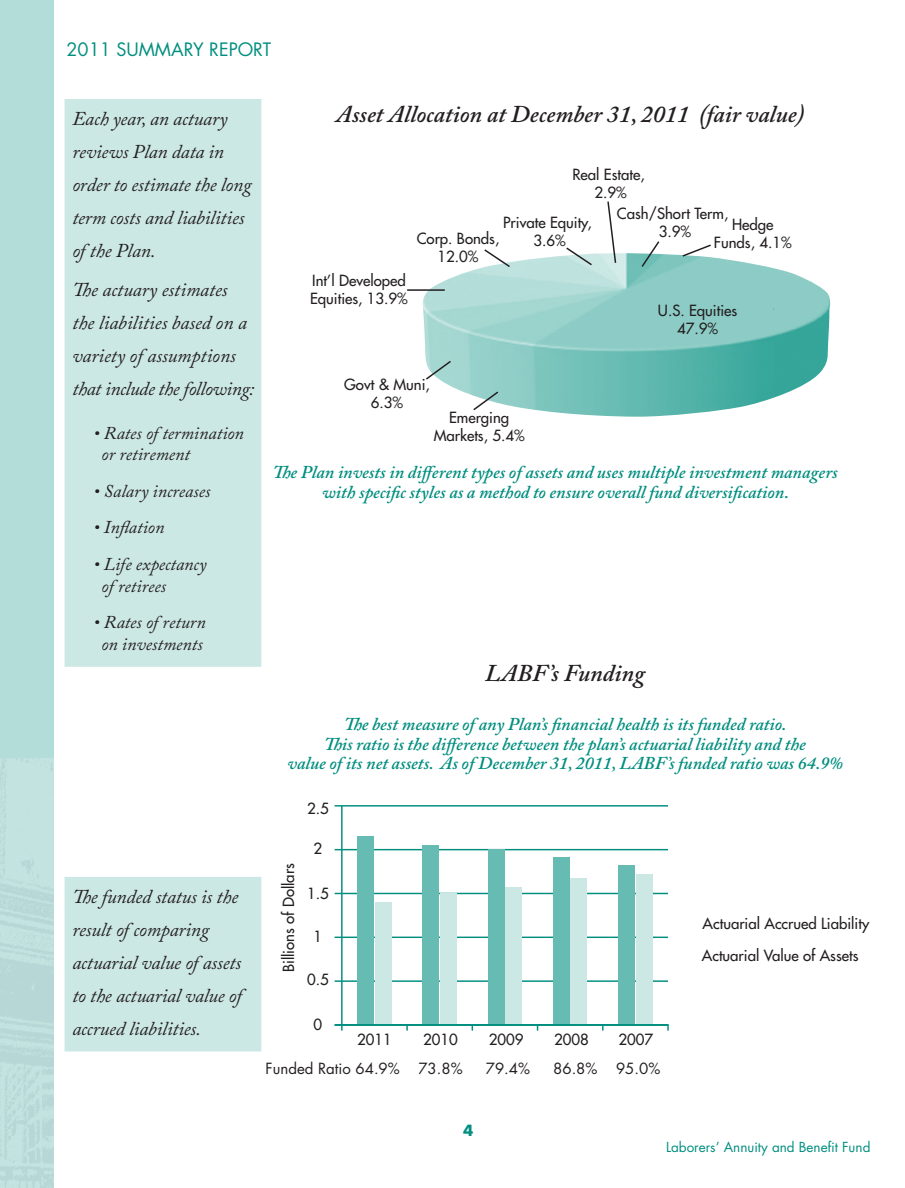
<style>
.page{position:relative;width:905px;height:1188px;background:#fff}
.page>*{position:absolute;margin:0;border:0;box-sizing:border-box;transform-origin:0 0}
.t1{font:italic 600 24px "Adobe Caslon Pro";color:#231f20}
.t2{font:italic 19.5px/33px "Adobe Caslon Pro";letter-spacing:-.005em;color:#231f20}
.t3{font:italic 600 18px/19.5px "Adobe Caslon Pro";color:#008e7f;text-align:center}
.t4{font:italic 18px/21.6px "Adobe Caslon Pro";color:#231f20}
.t5{font:18px "Futura";color:#008e7f}
.t6{font:15px/18px "Futura";color:#231f20;text-align:center}
.t7{font:15px "Futura";color:#231f20}
.t8{font:700 15px "Futura";color:#008e7f}
.t9{font:13.5px "Futura";color:#008e7f}
</style>
<div class="page">
<div style="left:0;top:0;width:54px;height:1188px;background:#b3ddd9"></div>
<img style="left:0;top:759px;width:54px;height:429px">
<img style="left:422px;top:253px;width:408px;height:164px">
<svg style="left:424px;top:359px;width:28px;height:22px"></svg>
<svg style="left:471px;top:390px;width:29px;height:22px"></svg>
<svg style="left:482px;top:249px;width:29px;height:20px"></svg>
<svg style="left:564px;top:247px;width:29px;height:20px"></svg>
<svg style="left:606px;top:201px;width:11px;height:64px"></svg>
<svg style="left:640px;top:241px;width:20px;height:28px"></svg>
<svg style="left:681px;top:244px;width:31px;height:14px"></svg>
<hr style="left:407px;top:289px;width:38px;height:2px;background:#231f20">
<div style="left:64px;top:99px;width:197px;height:568px;background:#cce8e5;border:2px solid #cce8e5"></div>
<div style="left:64px;top:877px;width:197px;height:175px;background:#cce8e5;border:2px solid #cce8e5"></div>
<hr style="left:341px;top:806px;width:1px;height:219px;background:#008e7f">
<hr style="left:334px;top:980px;width:334px;height:2px;background:#008e7f">
<hr style="left:334px;top:937px;width:334px;height:1px;background:#008e7f">
<hr style="left:334px;top:893px;width:334px;height:1px;background:#008e7f">
<hr style="left:334px;top:849px;width:334px;height:1px;background:#008e7f">
<hr style="left:334px;top:805px;width:334px;height:2px;background:#008e7f">
<hr style="left:334px;top:1024px;width:334px;height:2px;background:#008e7f">
<div style="left:374px;top:902px;width:17px;height:123px;background:#cce8e5"></div>
<div style="left:440px;top:893px;width:16px;height:132px;background:#cce8e5"></div>
<div style="left:505px;top:888px;width:17px;height:137px;background:#cce8e5"></div>
<div style="left:570px;top:879px;width:17px;height:146px;background:#cce8e5"></div>
<div style="left:635px;top:874px;width:17px;height:151px;background:#cce8e5"></div>
<div style="left:357px;top:836px;width:17px;height:189px;background:#66bbb2"></div>
<div style="left:422px;top:845px;width:17px;height:180px;background:#66bbb2"></div>
<div style="left:487px;top:850px;width:17px;height:175px;background:#66bbb2"></div>
<div style="left:553px;top:857px;width:16px;height:168px;background:#66bbb2"></div>
<div style="left:618px;top:865px;width:17px;height:160px;background:#66bbb2"></div>
<hr style="left:335px;top:1024px;width:333px;height:1px;background:#008e7f">
<p class="t5" style="left:66px;top:38px;width:206px">2011 SUMMARY REPORT</p>
<p class="t2" style="left:72px;top:102px;width:181px">Each year, an actuary reviews Plan data in order to estimate the long term costs and liabilities of the Plan.</p>
<p class="t2" style="left:72px;top:273px;width:183px">The actuary estimates the liabilities based on a variety of assumptions that include the following:</p>
<p class="t4" style="left:102px;top:422px;width:144px;text-indent:-8px">• Rates of termination or retirement</p>
<p class="t4" style="left:93px;top:480px;width:118px">• Salary increases</p>
<p class="t4" style="left:93px;top:516px;width:72px">• Inflation</p>
<p class="t4" style="left:102px;top:553px;width:106px;text-indent:-8px">• Life expectancy of retirees</p>
<p class="t4" style="left:93px;top:611px;width:114px;text-align:center">• Rates of return on investments</p>
<p class="t2" style="left:72px;top:880px;width:171px">The funded status is the result of comparing actuarial value of assets to the actuarial value of accrued liabilities.</p>
<h1 class="t1" style="left:336px;top:100px;width:469px">Asset Allocation at December 31, 2011 (fair value)</h1>
<p class="t6" style="left:310px;top:272px;width:99px;text-align:left">Int’l Developed<br>Equities, 13.9%</p>
<p class="t6" style="left:572px;top:165px;width:74px">Real Estate,<br>2.9%</p>
<p class="t6" style="left:617px;top:204px;width:113px">Cash/Short Term,<br>3.9%</p>
<p class="t6" style="left:503px;top:213px;width:90px">Private Equity,<br>3.6%</p>
<p class="t6" style="left:714px;top:215px;width:79px">Hedge<br>Funds, 4.1%</p>
<p class="t6" style="left:416px;top:230px;width:84px">Corp. Bonds,<br>12.0%</p>
<p class="t6" style="left:658px;top:302px;width:81px">U.S. Equities<br>47.9%</p>
<p class="t6" style="left:344px;top:375px;width:87px">Govt &amp; Muni,<br>6.3%</p>
<p class="t6" style="left:433px;top:409px;width:92px">Emerging<br>Markets, 5.4%</p>
<p class="t3" style="left:273px;top:462px;width:566px">The Plan invests in different types of assets and uses multiple investment managers with specific styles as a method to ensure overall fund diversification.</p>
<h1 class="t1" style="left:485px;top:658px;width:161px">LABF’s Funding</h1>
<p class="t3" style="left:287px;top:714px;width:556px">The best measure of any Plan’s financial health is its funded ratio.<br>This ratio is the difference between the plan’s actuarial liability and the<br>value of its net assets. As of December 31, 2011, LABF’s funded ratio was 64.9%</p>
<p class="t6" style="left:280px;top:972px;width:111px;rotate:-90deg">Billions of Dollars</p>
<p class="t6" style="left:307px;top:799px;width:23px">2.5</p>
<p class="t6" style="left:313px;top:840px;width:10px">2</p>
<p class="t6" style="left:307px;top:884px;width:23px">1.5</p>
<p class="t6" style="left:313px;top:928px;width:10px">1</p>
<p class="t6" style="left:307px;top:970px;width:23px">0.5</p>
<p class="t6" style="left:313px;top:1016px;width:10px">0</p>
<p class="t6" style="left:357px;top:1030px;width:36px">2011</p>
<p class="t6" style="left:423px;top:1030px;width:36px">2010</p>
<p class="t6" style="left:488px;top:1030px;width:36px">2009</p>
<p class="t6" style="left:554px;top:1030px;width:36px">2008</p>
<p class="t6" style="left:618px;top:1030px;width:36px">2007</p>
<p class="t7" style="left:266px;top:1059px;width:198px">Funded Ratio 64.9% 73.8%</p>
<p class="t7" style="left:486px;top:1059px;width:46px">79.4%</p>
<p class="t7" style="left:553px;top:1059px;width:109px">86.8% 95.0%</p>
<p class="t6" style="left:701px;top:907px;width:169px;line-height:32.1px;text-align:left">Actuarial Accrued Liability<br>Actuarial Value of Assets</p>
<p class="t8" style="left:463px;top:1121px;width:12px">4</p>
<p class="t9" style="left:666px;top:1138px;width:206px">Laborers’ Annuity and Benefit Fund</p>
</div>
